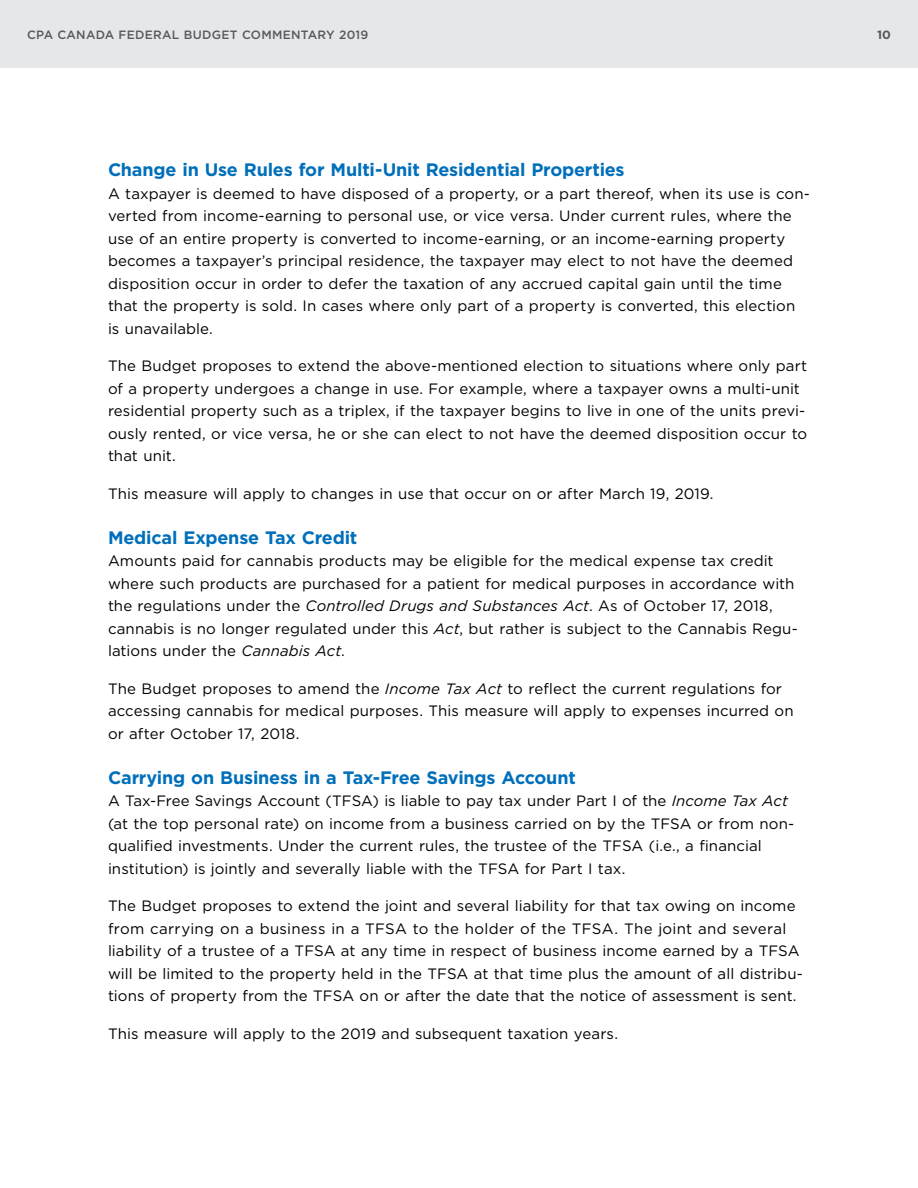
<style>
.page{position:relative;width:918px;height:1188px;background:#fff}
.page>*{position:absolute;margin:0;border:0;box-sizing:border-box;transform-origin:0 0}
.CPA_head2{font:700 18px "Gotham";letter-spacing:-.01em;color:#006fba}
.CPA__para1{font:15px/22.5px "Gotham";letter-spacing:.005em;color:#000}
.CPA__body{font:15px/22.5px "Gotham";letter-spacing:.005em;color:#000}
.t1{font:500 12px "Gotham";letter-spacing:.02em;color:#58595b}
.t2{font:700 12px "Gotham";color:#58595b}
.s1{font-style:italic}
</style>
<div class="page">
<div style="left:0;top:0;width:918px;height:68px;background:#e6e7e8"></div>
<p class="t1" style="left:27px;top:26px;width:343px">CPA CANADA FEDERAL BUDGET COMMENTARY 2019</p>
<p class="t2" style="left:877px;top:26px;width:15px">10</p>
<h2 class="CPA_head2" style="left:108px;top:158px;width:518px">Change in Use Rules for Multi-Unit Residential Properties</h2>
<p class="CPA__para1" style="left:108px;top:182px;width:704px">A taxpayer is deemed to have disposed of a property, or a part thereof, when its use is con&shy;verted from income-earning to personal use, or vice versa. Under current rules, where the use of an entire property is converted to income-earning, or an income-earning property becomes a taxpayer’s principal residence, the taxpayer may elect to not have the deemed disposition occur in order to defer the taxation of any accrued capital gain until the time that the property is sold. In cases where only part of a property is converted, this election is unavailable.</p>
<p class="CPA__body" style="left:108px;top:355px;width:701px">The Budget proposes to extend the above-mentioned election to situations where only part of a property undergoes a change in use. For example, where a taxpayer owns a multi-unit residential property such as a triplex, if the taxpayer begins to live in one of the units previ&shy;ously rented, or vice versa, he or she can elect to not have the deemed disposition occur to that unit.</p>
<p class="CPA__body" style="left:108px;top:482px;width:607px">This measure will apply to changes in use that occur on or after March 19, 2019.</p>
<h2 class="CPA_head2" style="left:108px;top:526px;width:251px">Medical Expense Tax Credit</h2>
<p class="CPA__para1" style="left:108px;top:550px;width:691px">Amounts paid for cannabis products may be eligible for the medical expense tax credit where such products are purchased for a patient for medical purposes in accordance with the regulations under the <span class="s1">Controlled Drugs and Substances Act</span>. As of October 17, 2018, cannabis is no longer regulated under this <span class="s1">Act</span>, but rather is subject to the Cannabis Regu&shy;lations under the <span class="s1">Cannabis Act</span>.</p>
<p class="CPA__body" style="left:108px;top:677px;width:687px">The Budget proposes to amend the <span class="s1">Income Tax Act</span> to reflect the current regulations for accessing cannabis for medical purposes. This measure will apply to expenses incurred on or after October 17, 2018.</p>
<h2 class="CPA_head2" style="left:108px;top:766px;width:469px">Carrying on Business in a Tax-Free Savings Account</h2>
<p class="CPA__para1" style="left:108px;top:790px;width:688px">A Tax-Free Savings Account (TFSA) is liable to pay tax under Part I of the <span class="s1">Income Tax Act </span>(at the top personal rate) on income from a business carried on by the TFSA or from non&shy;qualified investments. Under the current rules, the trustee of the TFSA (i.e., a financial institution) is jointly and severally liable with the TFSA for Part I tax.</p>
<p class="CPA__body" style="left:108px;top:895px;width:696px">The Budget proposes to extend the joint and several liability for that tax owing on income from carrying on a business in a TFSA to the holder of the TFSA. The joint and several liability of a trustee of a TFSA at any time in respect of business income earned by a TFSA will be limited to the property held in the TFSA at that time plus the amount of all distribu&shy;tions of property from the TFSA on or after the date that the notice of assessment is sent.</p>
<p class="CPA__body" style="left:108px;top:1022px;width:512px">This measure will apply to the 2019 and subsequent taxation years.</p>
</div>
